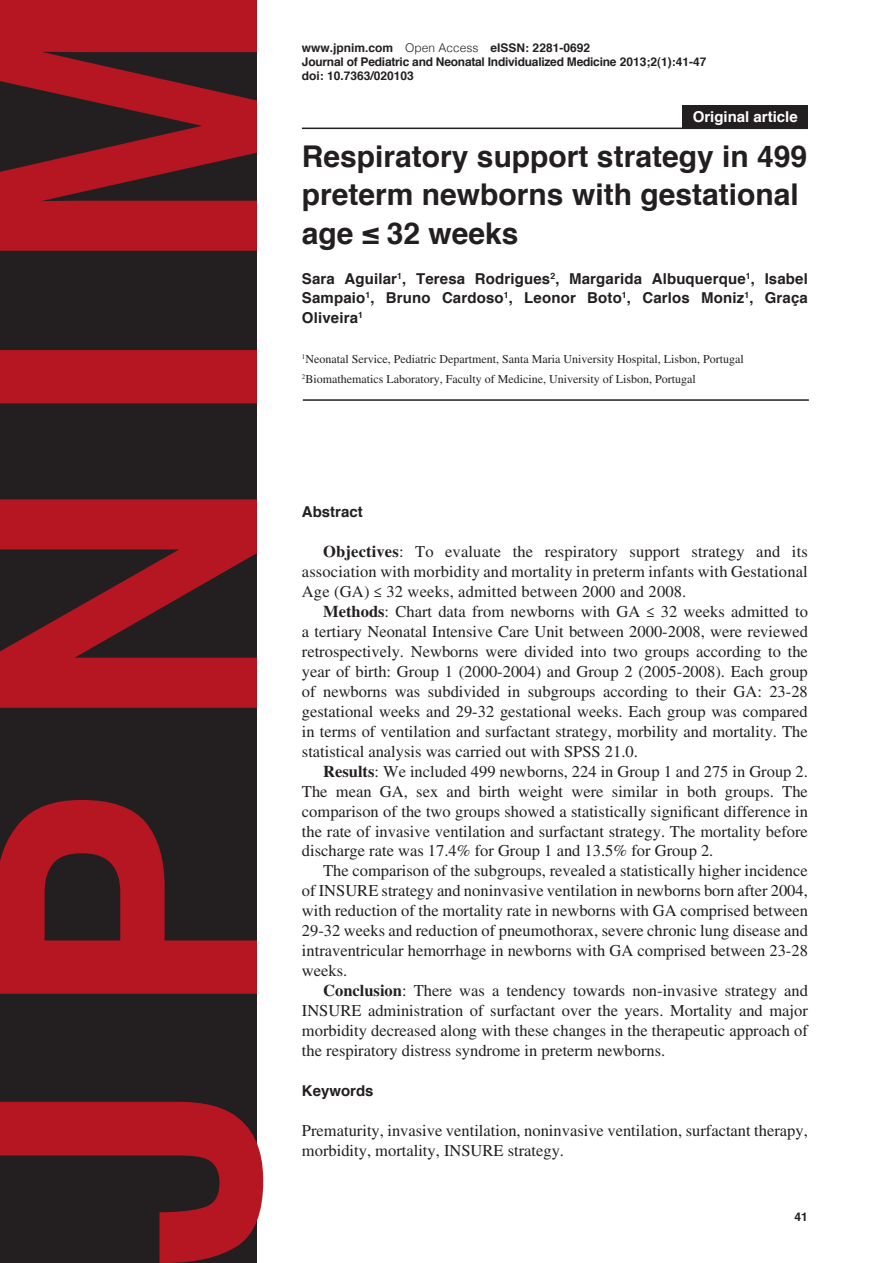
<style>
.page{position:relative;width:893px;height:1263px;background:#fff}
.page>*{position:absolute;margin:0;border:0;box-sizing:border-box;transform-origin:0 0}
.Heading1{font:700 30px/38.2px "Helvetica";color:#231f20}
.Body1{font:16.5px/20px "Times LT Std";color:#231f20;text-align:justify}
.Body2{font:16.5px/20px "Times LT Std";color:#231f20}
.Heading2{font:700 15px/20px "Helvetica";letter-spacing:.01em;color:#231f20;text-align:justify}
.Article_Description{font:700 15px "Helvetica";color:#fff}
.Body3{font:12px "Times LT Std";color:#231f20}
.Footer_Right{font:700 12px "Helvetica";letter-spacing:-.02em;color:#231f20}
.Footer_Right-2{font:700 12px "Helvetica";color:#231f20}
.Page_Right{font:700 12px "Helvetica";color:#231f20}
.s1{font-weight:300}
.s2{font-weight:700}
</style>
<div class="page">
<svg style="left:0;top:0;width:263px;height:1263px;background:#662025"></svg>
<hr style="left:302px;top:128px;width:506px;height:1px;background:#231f20">
<hr style="left:303px;top:399px;width:506px;height:2px;background:#231f20">
<div style="left:682px;top:106px;width:126px;height:22px;background:#231f20"></div>
<p class="Footer_Right-2" style="left:302px;top:38px;width:290px">www.jpnim.com <span class="s1">Open Access</span> eISSN: 2281-0692</p>
<p class="Footer_Right" style="left:302px;top:52px;width:406px">Journal of Pediatric and Neonatal Individualized Medicine 2013;2(1):41-47</p>
<p class="Footer_Right-2" style="left:302px;top:66px;width:114px">doi: 10.7363/020103</p>
<p class="Article_Description" style="left:693px;top:105px;width:107px">Original article</p>
<p class="Heading1" style="left:302px;top:138px;width:507px">Respiratory support strategy in 499 preterm newborns with gestational age ≤ 32 weeks</p>
<p class="Heading2" style="left:302px;top:268px;width:507px">Sara Aguilar<sup>1</sup>, Teresa Rodrigues<sup>2</sup>, Margarida Albuquerque<sup>1</sup>, Isabel Sampaio<sup>1</sup>, Bruno Cardoso<sup>1</sup>, Leonor Boto<sup>1</sup>, Carlos Moniz<sup>1</sup>, Graça Oliveira<sup>1</sup></p>
<p class="Body3" style="left:302px;top:352px;width:443px"><sup>1</sup>Neonatal Service, Pediatric Department, Santa Maria University Hospital, Lisbon, Portugal</p>
<p class="Body3" style="left:302px;top:372px;width:395px"><sup>2</sup>Biomathematics Laboratory, Faculty of Medicine, University of Lisbon, Portugal</p>
<p class="Heading2" style="left:302px;top:502px;width:62px">Abstract</p>
<p class="Body1" style="left:302px;top:542px;width:507px;text-indent:21px"><span class="s2">Objectives</span>: To evaluate the respiratory support strategy and its association with morbidity and mortality in preterm infants with Gestational Age (GA) ≤ 32 weeks, admitted between 2000 and 2008.</p>
<p class="Body1" style="left:302px;top:601px;width:508px;text-indent:21px"><span class="s2">Methods</span>: Chart data from newborns with GA ≤ 32 weeks admitted to a tertiary Neonatal Intensive Care Unit between 2000-2008, were reviewed retrospectively. Newborns were divided into two groups according to the year of birth: Group 1 (2000-2004) and Group 2 (2005-2008). Each group of newborns was subdivided in subgroups according to their GA: 23-28 gestational weeks and 29-32 gestational weeks. Each group was compared in terms of ventilation and surfactant strategy, morbility and mortality. The statistical analysis was carried out with SPSS 21.0.</p>
<p class="Body1" style="left:302px;top:761px;width:508px;text-indent:21px"><span class="s2">Results</span>: We included 499 newborns, 224 in Group 1 and 275 in Group 2.<br>The mean GA, sex and birth weight were similar in both groups. The comparison of the two groups showed a statistically significant difference in the rate of invasive ventilation and surfactant strategy. The mortality before discharge rate was 17.4% for Group 1 and 13.5% for Group 2.</p>
<p class="Body1" style="left:302px;top:861px;width:508px;text-indent:21px">The comparison of the subgroups, revealed a statistically higher incidence of INSURE strategy and noninvasive ventilation in newborns born after 2004, with reduction of the mortality rate in newborns with GA comprised between 29-32 weeks and reduction of pneumothorax, severe chronic lung disease and intraventricular hemorrhage in newborns with GA comprised between 23-28 weeks.</p>
<p class="Body1" style="left:302px;top:980px;width:508px;text-indent:21px"><span class="s2">Conclusion</span>: There was a tendency towards non-invasive strategy and INSURE administration of surfactant over the years. Mortality and major morbidity decreased along with these changes in the therapeutic approach of the respiratory distress syndrome in preterm newborns.</p>
<p class="Heading2" style="left:302px;top:1081px;width:73px">Keywords</p>
<p class="Body2" style="left:302px;top:1120px;width:507px">Prematurity, invasive ventilation, noninvasive ventilation, surfactant therapy, morbidity, mortality, INSURE strategy.</p>
<p class="Page_Right" style="left:795px;top:1207px;width:15px">41</p>
</div>
